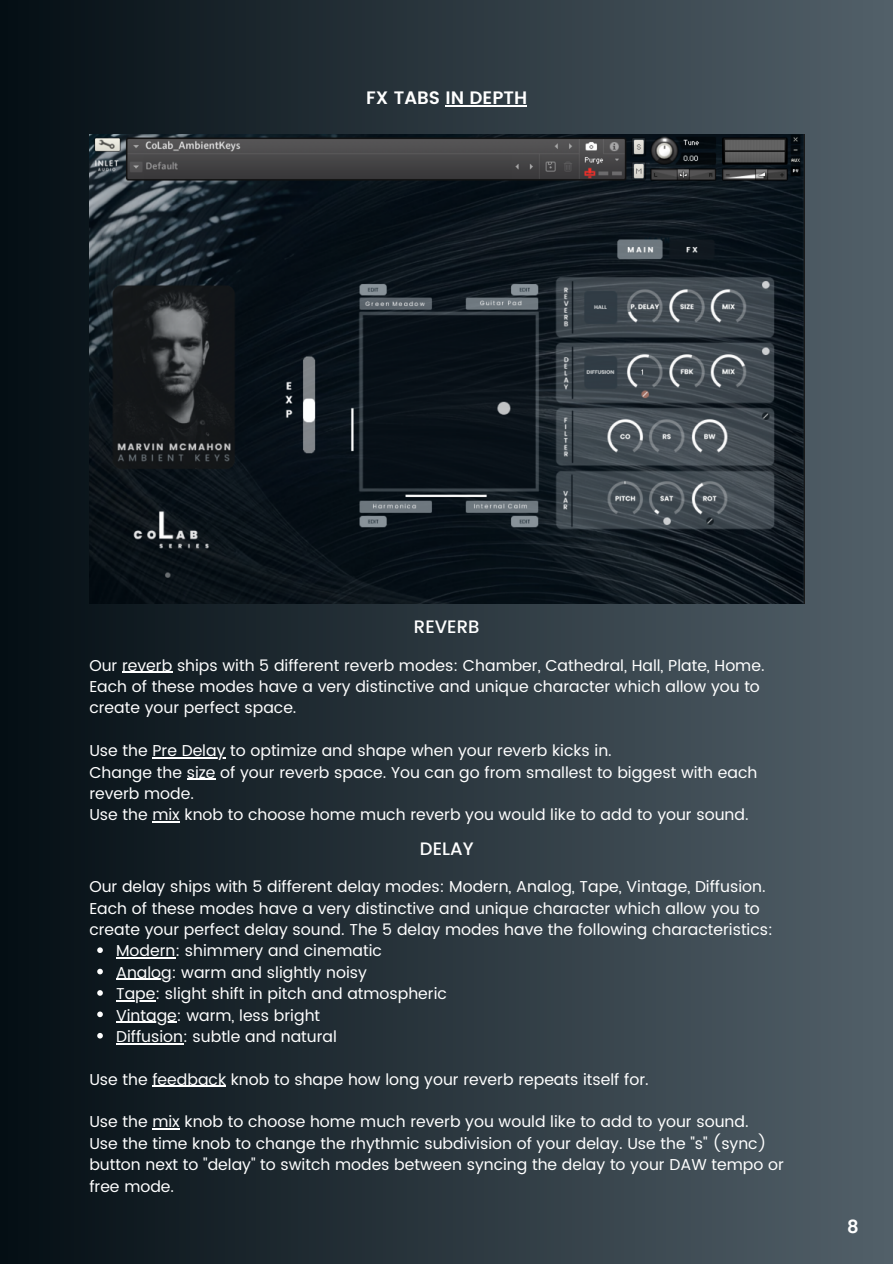
<style>
.page{position:relative;width:893px;height:1264px;background:#fff}
.page>*{position:absolute;margin:0;border:0;box-sizing:border-box;transform-origin:0 0}
.t1{font:600 18px "Poppins";color:#fff}
.t2{font:500 18px "Poppins";color:#fff}
.t3{font:15.75px/21.3px "Poppins";color:#fff}
</style>
<div class="page">
<div style="left:0;top:0;width:892px;height:1263px;background:linear-gradient(to right,#050f14,#526069)"></div>
<hr style="left:445px;top:105px;width:82px;height:2px;background:#fff">
<hr style="left:122px;top:671px;width:50px;height:2px;background:#fff">
<hr style="left:152px;top:757px;width:73px;height:1px;background:#fff">
<svg style="left:187px;top:778px;width:28px;height:1px"></svg>
<svg style="left:152px;top:821px;width:28px;height:1px"></svg>
<svg style="left:97px;top:947px;width:6px;height:6px"></svg>
<hr style="left:116px;top:957px;width:59px;height:1px;background:#fff">
<svg style="left:97px;top:968px;width:6px;height:6px"></svg>
<hr style="left:116px;top:978px;width:56px;height:2px;background:#fff">
<svg style="left:97px;top:990px;width:6px;height:5px"></svg>
<hr style="left:116px;top:1000px;width:39px;height:1px;background:#fff">
<svg style="left:97px;top:1011px;width:6px;height:6px"></svg>
<hr style="left:116px;top:1021px;width:61px;height:1px;background:#fff">
<svg style="left:97px;top:1032px;width:6px;height:6px"></svg>
<hr style="left:116px;top:1043px;width:67px;height:1px;background:#fff">
<hr style="left:152px;top:1085px;width:74px;height:1px;background:#fff">
<svg style="left:152px;top:1128px;width:28px;height:1px"></svg>
<img style="left:89px;top:135px;width:715px;height:468px">
<p class="t1" style="left:366px;top:88px;width:162px">FX TABS IN DEPTH</p>
<p class="t2" style="left:414px;top:616px;width:67px">REVERB</p>
<p class="t3" style="left:89px;top:654px;width:676px">Our reverb ships with 5 different reverb modes: Chamber, Cathedral, Hall, Plate, Home.<br>Each of these modes have a very distinctive and unique character which allow you to create your perfect space.</p>
<p class="t3" style="left:89px;top:740px;width:669px">Use the Pre Delay to optimize and shape when your reverb kicks in.<br>Change the size of your reverb space. You can go from smallest to biggest with each reverb mode.<br>Use the mix knob to choose home much reverb you would like to add to your sound.</p>
<p class="t2" style="left:420px;top:837px;width:55px">DELAY</p>
<p class="t3" style="left:89px;top:876px;width:677px">Our delay ships with 5 different delay modes: Modern, Analog, Tape, Vintage, Diffusion.</p>
<p class="t3" style="left:89px;top:897px;width:672px">Each of these modes have a very distinctive and unique character which allow you to</p>
<p class="t3" style="left:89px;top:918px;width:685px">create your perfect delay sound. The 5 delay modes have the following characteristics:</p>
<p class="t3" style="left:116px;top:940px;width:267px">Modern: shimmery and cinematic</p>
<p class="t3" style="left:116px;top:961px;width:252px">Analog: warm and slightly noisy</p>
<p class="t3" style="left:116px;top:983px;width:332px">Tape: slight shift in pitch and atmospheric</p>
<p class="t3" style="left:116px;top:1004px;width:205px">Vintage: warm, less bright</p>
<p class="t3" style="left:116px;top:1025px;width:222px">Diffusion: subtle and natural</p>
<p class="t3" style="left:89px;top:1068px;width:561px">Use the feedback knob to shape how long your reverb repeats itself for.</p>
<p class="t3" style="left:89px;top:1111px;width:696px">Use the mix knob to choose home much reverb you would like to add to your sound.<br>Use the time knob to change the rhythmic subdivision of your delay. Use the "s" (sync) button next to "delay" to switch modes between syncing the delay to your DAW tempo or free mode.</p>
<p class="t1" style="left:847px;top:1216px;width:13px">8</p>
</div>
